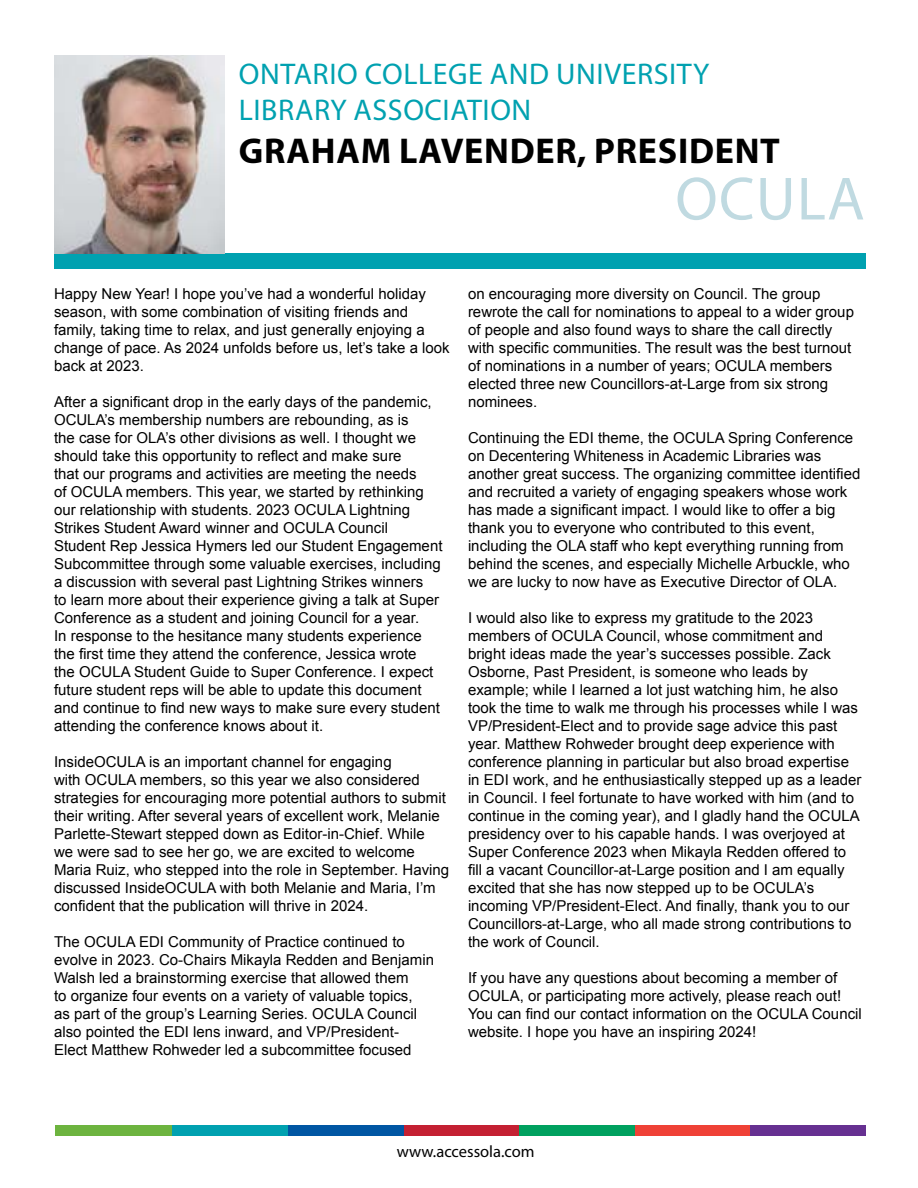
<style>
.page{position:relative;width:918px;height:1188px;background:#fff}
.page>*{position:absolute;margin:0;border:0;box-sizing:border-box;transform-origin:0 0}
.t1{font:61.5px "Myriad Pro";letter-spacing:.02em;color:#c0dae1}
.t2{font:700 36px "Myriad Pro";letter-spacing:.02em;color:#000}
.t3{font:30px/36px "Myriad Pro";letter-spacing:.02em;color:#00a1b0}
.t4{font:16.5px "Myriad Pro";color:#000}
.t5{font:15px/18px "Arial";color:#000}
</style>
<div class="page">
<div style="left:56px;top:1125px;width:116px;height:10px;background:#6db43f"></div>
<div style="left:172px;top:1125px;width:116px;height:10px;background:#00a1b0"></div>
<div style="left:288px;top:1125px;width:116px;height:10px;background:#0056a3"></div>
<div style="left:404px;top:1125px;width:116px;height:10px;background:#c42032"></div>
<div style="left:519px;top:1125px;width:116px;height:10px;background:#00a15f"></div>
<div style="left:635px;top:1125px;width:116px;height:10px;background:#ef4136"></div>
<div style="left:750px;top:1125px;width:116px;height:10px;background:#663091"></div>
<div style="left:54px;top:253px;width:811px;height:15px;background:#00a1b0"></div>
<img style="left:54px;top:55px;width:171px;height:198px">
<h3 class="t3" style="left:239px;top:55px;width:472px">ONTARIO COLLEGE AND UNIVERSITY<br>LIBRARY ASSOCIATION</h3>
<h2 class="t2" style="left:239px;top:127px;width:543px">GRAHAM LAVENDER, PRESIDENT</h2>
<h1 class="t1" style="left:675px;top:161px;width:191px">OCULA</h1>
<p class="t5" style="left:54px;top:285px;width:397px">Happy New Year! I hope you’ve had a wonderful holiday season, with some combination of visiting friends and family, taking time to relax, and just generally enjoying a change of pace. As 2024 unfolds before us, let’s take a look back at 2023.</p>
<p class="t5" style="left:54px;top:393px;width:390px">After a significant drop in the early days of the pandemic, OCULA’s membership numbers are rebounding, as is<br>the case for OLA’s other divisions as well. I thought we should take this opportunity to reflect and make sure<br>that our programs and activities are meeting the needs<br>of OCULA members. This year, we started by rethinking our relationship with students. 2023 OCULA Lightning Strikes Student Award winner and OCULA Council Student Rep Jessica Hymers led our Student Engagement Subcommittee through some valuable exercises, including a discussion with several past Lightning Strikes winners<br>to learn more about their experience giving a talk at Super Conference as a student and joining Council for a year.<br>In response to the hesitance many students experience the first time they attend the conference, Jessica wrote<br>the OCULA Student Guide to Super Conference. I expect future student reps will be able to update this document and continue to find new ways to make sure every student attending the conference knows about it.</p>
<p class="t5" style="left:54px;top:753px;width:397px">InsideOCULA is an important channel for engaging<br>with OCULA members, so this year we also considered strategies for encouraging more potential authors to submit their writing. After several years of excellent work, Melanie Parlette-Stewart stepped down as Editor-in-Chief. While<br>we were sad to see her go, we are excited to welcome Maria Ruiz, who stepped into the role in September. Having discussed InsideOCULA with both Melanie and Maria, I’m confident that the publication will thrive in 2024.</p>
<p class="t5" style="left:54px;top:933px;width:382px">The OCULA EDI Community of Practice continued to evolve in 2023. Co-Chairs Mikayla Redden and Benjamin Walsh led a brainstorming exercise that allowed them<br>to organize four events on a variety of valuable topics,<br>as part of the group’s Learning Series. OCULA Council also pointed the EDI lens inward, and VP/President-Elect Matthew Rohweder led a subcommittee focused</p>
<p class="t5" style="left:468px;top:285px;width:388px">on encouraging more diversity on Council. The group rewrote the call for nominations to appeal to a wider group of people and also found ways to share the call directly with specific communities. The result was the best turnout of nominations in a number of years; OCULA members elected three new Councillors-at-Large from six strong nominees.</p>
<p class="t5" style="left:468px;top:429px;width:394px">Continuing the EDI theme, the OCULA Spring Conference on Decentering Whiteness in Academic Libraries was another great success. The organizing committee identified and recruited a variety of engaging speakers whose work has made a significant impact. I would like to offer a big thank you to everyone who contributed to this event, including the OLA staff who kept everything running from behind the scenes, and especially Michelle Arbuckle, who we are lucky to now have as Executive Director of OLA.</p>
<p class="t5" style="left:468px;top:609px;width:395px">I would also like to express my gratitude to the 2023 members of OCULA Council, whose commitment and bright ideas made the year’s successes possible. Zack Osborne, Past President, is someone who leads by example; while I learned a lot just watching him, he also took the time to walk me through his processes while I was VP/President-Elect and to provide sage advice this past year. Matthew Rohweder brought deep experience with conference planning in particular but also broad expertise in EDI work, and he enthusiastically stepped up as a leader in Council. I feel fortunate to have worked with him (and to continue in the coming year), and I gladly hand the OCULA presidency over to his capable hands. I was overjoyed at Super Conference 2023 when Mikayla Redden offered to fill a vacant Councillor-at-Large position and I am equally excited that she has now stepped up to be OCULA’s incoming VP/President-Elect. And finally, thank you to our Councillors-at-Large, who all made strong contributions to the work of Council.</p>
<p class="t5" style="left:468px;top:969px;width:395px">If you have any questions about becoming a member of OCULA, or participating more actively, please reach out!<br>You can find our contact information on the OCULA Council website. I hope you have an inspiring 2024!</p>
<p class="t4" style="left:397px;top:1141px;width:139px">www.accessola.com</p>
</div>
